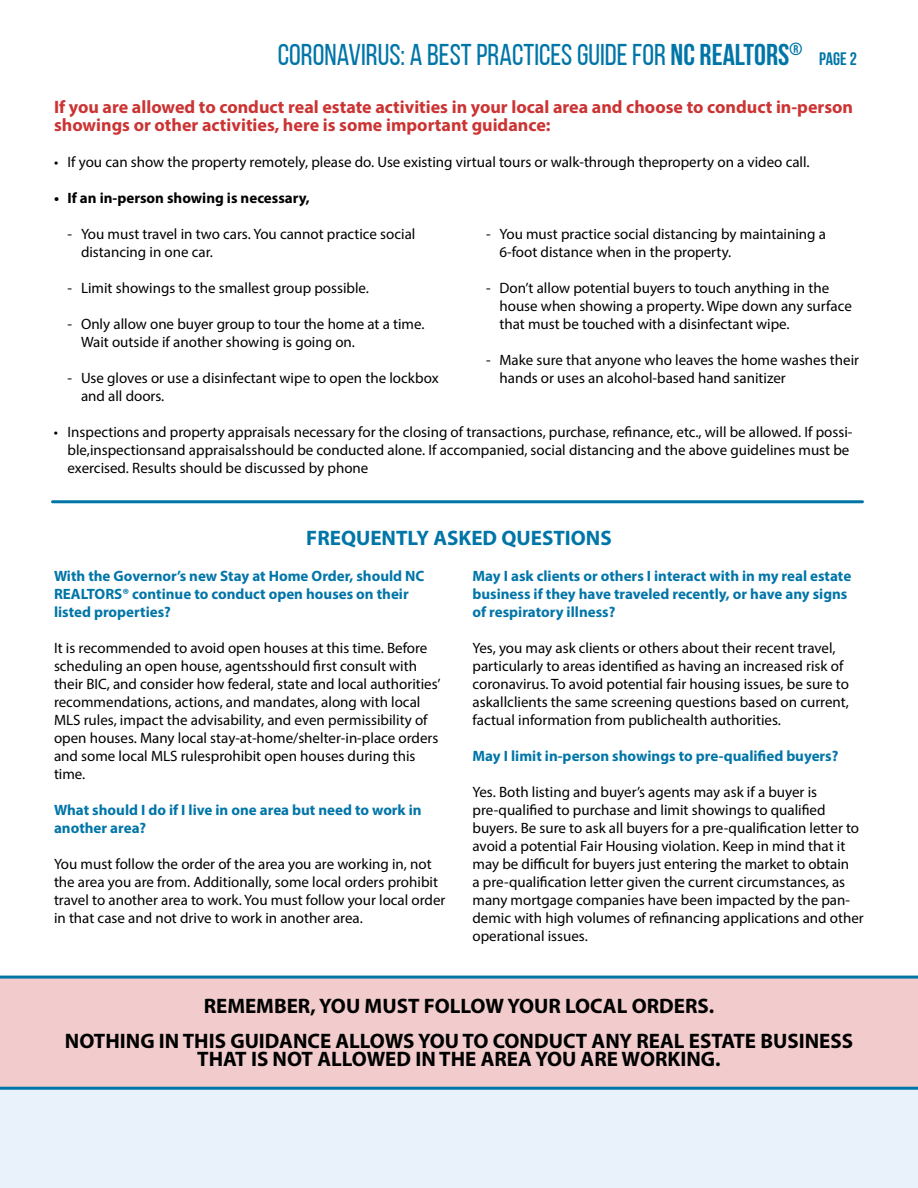
<style>
.page{position:relative;width:918px;height:1188px;background:#fff}
.page>*{position:absolute;margin:0;border:0;box-sizing:border-box;transform-origin:0 0}
.t1{font:30px "Bebas Neue";color:#0075a8}
.t2{font:700 21px/36px "Myriad Pro";color:#000;text-align:center}
.t3{font:700 21px "Myriad Pro";color:#0075a8}
.t4{font:700 18px/18px "Myriad Pro";color:#c33}
.t5{font:700 18px "Bebas Neue";color:#0075a8}
.t6{font:15px/18px "Myriad Pro";color:#000}
.t7{font:700 15px/18px "Myriad Pro";color:#0075a8}
.t8{font:700 15px "Myriad Pro";color:#000}
.s1{font-weight:700}
</style>
<div class="page">
<div style="left:0;top:1088px;width:918px;height:100px;background:#e9f2fb"></div>
<div style="left:0;top:979px;width:918px;height:108px;background:#f2cccc"></div>
<hr style="left:52px;top:500px;width:810px;height:3px;background:#0075a8">
<hr style="left:0;top:976px;width:918px;height:3px;background:#0075a8">
<hr style="left:0;top:1087px;width:918px;height:3px;background:#0075a8">
<h1 class="t1" style="left:278px;top:39px;width:526px">CORONAVIRUS: A BEST PRACTICES GUIDE FOR <span class="s1">NC REALTORS</span><sup>®</sup></h1>
<p class="t5" style="left:819px;top:49px;width:39px">Page 2</p>
<p class="t4" style="left:54px;top:97px;width:801px">If you are allowed to conduct real estate activities in your local area and choose to conduct in-person showings or other activities, here is some important guidance:</p>
<p class="t6" style="left:54px;top:152px;width:757px">• If you can show the property remotely, please do. Use existing virtual tours or walk-through theproperty on a video call.</p>
<p class="t8" style="left:54px;top:188px;width:257px">• If an in-person showing is necessary,</p>
<p class="t6" style="left:81px;top:224px;width:336px;text-indent:-14px">- You must travel in two cars. You cannot practice social distancing in one car.</p>
<p class="t6" style="left:68px;top:278px;width:303px">- Limit showings to the smallest group possible.</p>
<p class="t6" style="left:81px;top:314px;width:345px;text-indent:-14px">- Only allow one buyer group to tour the home at a time.<br>Wait outside if another showing is going on.</p>
<p class="t6" style="left:81px;top:368px;width:359px;text-indent:-14px">- Use gloves or use a disinfectant wipe to open the lockbox and all doors.</p>
<p class="t6" style="left:500px;top:224px;width:328px;text-indent:-14px">- You must practice social distancing by maintaining a<br>6-foot distance when in the property.</p>
<p class="t6" style="left:500px;top:278px;width:354px;text-indent:-14px">- Don’t allow potential buyers to touch anything in the house when showing a property. Wipe down any surface that must be touched with a disinfectant wipe.</p>
<p class="t6" style="left:500px;top:350px;width:361px;text-indent:-14px">- Make sure that anyone who leaves the home washes their hands or uses an alcohol-based hand sanitizer</p>
<p class="t6" style="left:67px;top:422px;width:786px;text-indent:-14px">• Inspections and property appraisals necessary for the closing of transactions, purchase, refinance, etc., will be allowed. If possi&shy;ble,inspectionsand appraisalsshould be conducted alone. If accompanied, social distancing and the above guidelines must be exercised. Results should be discussed by phone</p>
<h2 class="t3" style="left:306px;top:524px;width:307px">FREQUENTLY ASKED QUESTIONS</h2>
<p class="t7" style="left:54px;top:566px;width:372px">With the Governor’s new Stay at Home Order, should NC<br>REALTORS® continue to conduct open houses on their listed properties?</p>
<p class="t6" style="left:54px;top:638px;width:388px">It is recommended to avoid open houses at this time. Before scheduling an open house, agentsshould first consult with their BIC, and consider how federal, state and local authorities’ recommendations, actions, and mandates, along with local MLS rules, impact the advisability, and even permissibility of open houses. Many local stay-at-home/shelter-in-place orders and some local MLS rulesprohibit open houses during this time.</p>
<p class="t7" style="left:54px;top:800px;width:369px">What should I do if I live in one area but need to work in another area?</p>
<p class="t6" style="left:54px;top:854px;width:393px">You must follow the order of the area you are working in, not the area you are from. Additionally, some local orders prohibit travel to another area to work. You must follow your local order in that case and not drive to work in another area.</p>
<p class="t7" style="left:472px;top:566px;width:380px">May I ask clients or others I interact with in my real estate business if they have traveled recently, or have any signs of respiratory illness?</p>
<p class="t6" style="left:472px;top:638px;width:378px">Yes, you may ask clients or others about their recent travel, particularly to areas identified as having an increased risk of coronavirus. To avoid potential fair housing issues, be sure to askallclients the same screening questions based on current, factual information from publichealth authorities.</p>
<p class="t7" style="left:472px;top:746px;width:367px">May I limit in-person showings to pre-qualified buyers?</p>
<p class="t6" style="left:472px;top:782px;width:393px">Yes. Both listing and buyer’s agents may ask if a buyer is pre-qualified to purchase and limit showings to qualified buyers. Be sure to ask all buyers for a pre-qualification letter to avoid a potential Fair Housing violation. Keep in mind that it may be difficult for buyers just entering the market to obtain<br>a pre-qualification letter given the current circumstances, as many mortgage companies have been impacted by the pan&shy;demic with high volumes of refinancing applications and other operational issues.</p>
<h2 class="t2" style="left:65px;top:987px;width:790px">REMEMBER, YOU MUST FOLLOW YOUR LOCAL ORDERS.<br>NOTHING IN THIS GUIDANCE ALLOWS YOU TO CONDUCT ANY REAL ESTATE BUSINESS</h2>
<h2 class="t2" style="left:197px;top:1041px;width:525px">THAT IS NOT ALLOWED IN THE AREA YOU ARE WORKING.</h2>
</div>
